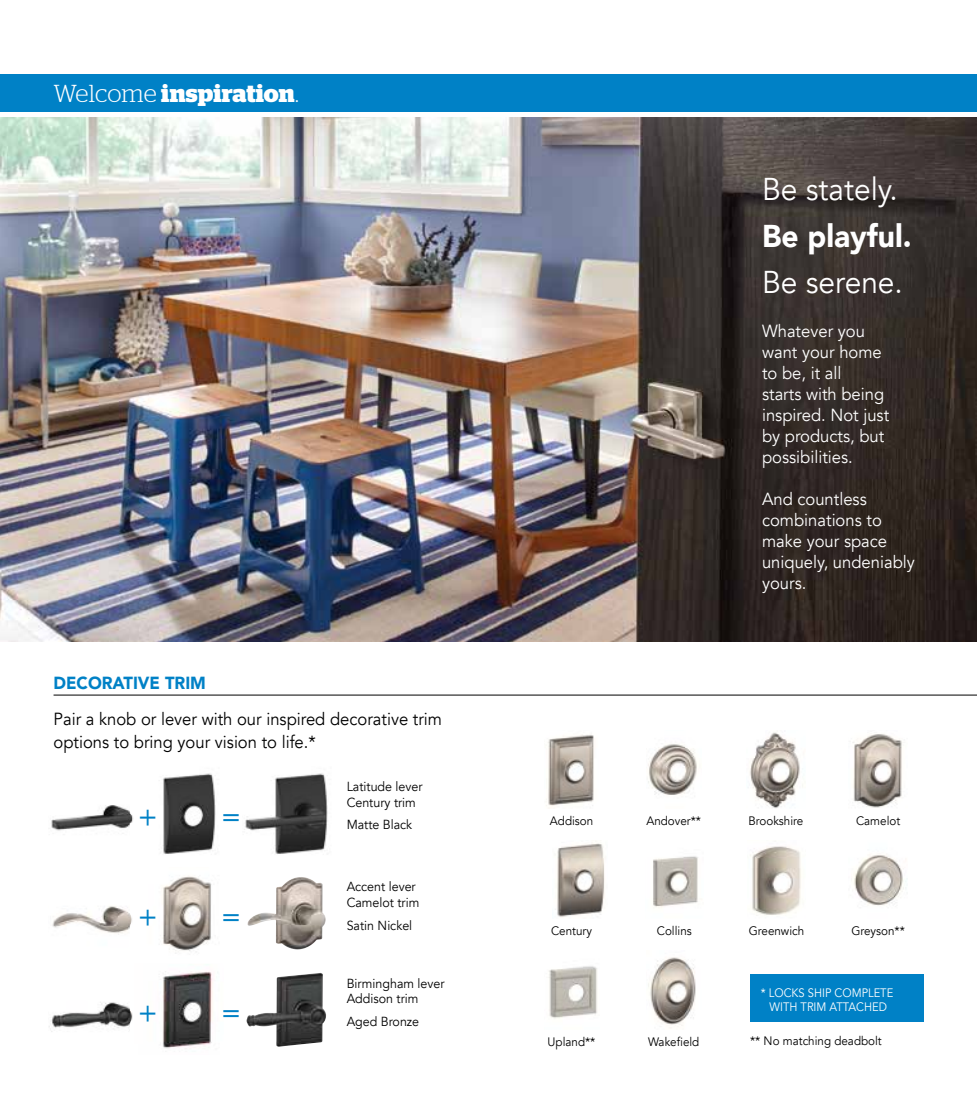
<style>
.page{position:relative;width:977px;height:1103px;background:#fff}
.page>*{position:absolute;margin:0;border:0;box-sizing:border-box;transform-origin:0 0}
.t1{font:31.5px "Avenir";color:#fff;scale:.95 1}
.t2{font:900 31.5px "Avenir";color:#fff;scale:.95 1}
.t3{font:31.5px "Avenir";color:#0081c6;scale:.95 1}
.t4{font:700 24.5px "Stag";letter-spacing:.005em;color:#fff}
.t5{font:17.5px/21px "Avenir";color:#fff;scale:.95 1}
.t6{font:17.5px/22.8px "Avenir";color:#000;scale:.95 1}
.t7{font:900 17.5px "Avenir";color:#0081c6;scale:.95 1}
.t8{font:13.12px/15.8px "Avenir";color:#000;scale:.95 1}
.t9{font:12.25px "Avenir";color:#000;scale:.95 1}
.t10{font:12.25px/14px "Avenir";color:#fff;text-align:center;scale:.91 1}
.s1{font-weight:300}
</style>
<div class="page">
<img style="left:0;top:118px;width:976px;height:523px">
<img style="left:51px;top:805px;width:79px;height:26px">
<img style="left:130px;top:773px;width:86px;height:81px">
<img style="left:244px;top:773px;width:84px;height:81px">
<img style="left:52px;top:906px;width:78px;height:29px">
<img style="left:130px;top:876px;width:82px;height:78px">
<img style="left:256px;top:877px;width:44px;height:38px">
<img style="left:49px;top:1002px;width:81px;height:30px">
<img style="left:130px;top:971px;width:83px;height:78px">
<img style="left:257px;top:973px;width:63px;height:42px">
<div style="left:0;top:74px;width:976px;height:38px;background:#0081c6"></div>
<img style="left:648px;top:744px;width:49px;height:51px">
<img style="left:648px;top:957px;width:48px;height:71px">
<img style="left:750px;top:731px;width:53px;height:77px">
<img style="left:750px;top:846px;width:51px;height:69px">
<img style="left:546px;top:734px;width:48px;height:73px">
<img style="left:549px;top:966px;width:48px;height:53px">
<img style="left:555px;top:841px;width:50px;height:76px">
<img style="left:852px;top:734px;width:50px;height:74px">
<img style="left:851px;top:855px;width:55px;height:51px">
<hr style="left:54px;top:694px;width:922px;height:1px;background:#000">
<div style="left:750px;top:974px;width:173px;height:48px;background:#0081c6"></div>
<img style="left:653px;top:856px;width:45px;height:52px">
<h2 class="t4" style="left:54px;top:79px;width:247px"><span class="s1">Welcome</span> inspiration<span class="s1">.</span></h2>
<p class="t7" style="left:54px;top:668px;width:162px">DECORATIVE TRIM</p>
<p class="t6" style="left:54px;top:708px;width:410px">Pair a knob or lever with our inspired decorative trim options to bring your vision to life.*</p>
<p class="t8" style="left:346px;top:778px;width:81px">Latitude lever<br>Century trim</p>
<h1 class="t3" style="left:138px;top:797px;width:23px">+</h1>
<h1 class="t3" style="left:221px;top:797px;width:23px">=</h1>
<p class="t8" style="left:346px;top:817px;width:71px">Matte Black</p>
<h1 class="t3" style="left:138px;top:897px;width:23px">+</h1>
<h1 class="t3" style="left:221px;top:897px;width:23px">=</h1>
<h1 class="t3" style="left:138px;top:993px;width:23px">+</h1>
<h1 class="t3" style="left:221px;top:993px;width:23px">=</h1>
<p class="t8" style="left:346px;top:879px;width:78px">Accent lever<br>Camelot trim</p>
<p class="t8" style="left:346px;top:917px;width:71px">Satin Nickel</p>
<p class="t8" style="left:346px;top:975px;width:105px">Birmingham lever<br>Addison trim</p>
<p class="t8" style="left:346px;top:1014px;width:78px">Aged Bronze</p>
<h1 class="t1" style="left:762px;top:171px;width:144px">Be stately.</h1>
<h1 class="t2" style="left:762px;top:209px;width:159px">Be playful.</h1>
<h1 class="t1" style="left:762px;top:263px;width:150px">Be serene.</h1>
<p class="t5" style="left:762px;top:321px;width:135px">Whatever you want your home to be, it all<br>starts with being inspired. Not just by products, but possibilities.</p>
<p class="t5" style="left:762px;top:489px;width:162px">And countless combinations to make your space uniquely, undeniably yours.</p>
<p class="t9" style="left:550px;top:813px;width:47px">Addison</p>
<p class="t9" style="left:646px;top:813px;width:59px">Andover**</p>
<p class="t9" style="left:748px;top:813px;width:59px">Brookshire</p>
<p class="t9" style="left:856px;top:813px;width:48px">Camelot</p>
<p class="t9" style="left:551px;top:923px;width:45px">Century</p>
<p class="t9" style="left:657px;top:923px;width:38px">Collins</p>
<p class="t9" style="left:748px;top:923px;width:60px">Greenwich</p>
<p class="t9" style="left:851px;top:923px;width:58px">Greyson**</p>
<p class="t10" style="left:760px;top:985px;width:147px">* LOCKS SHIP COMPLETE<br>WITH TRIM ATTACHED</p>
<p class="t9" style="left:547px;top:1034px;width:52px">Upland**</p>
<p class="t9" style="left:648px;top:1034px;width:55px">Wakefield</p>
<p class="t9" style="left:750px;top:1033px;width:140px">** No matching deadbolt</p>
</div>
